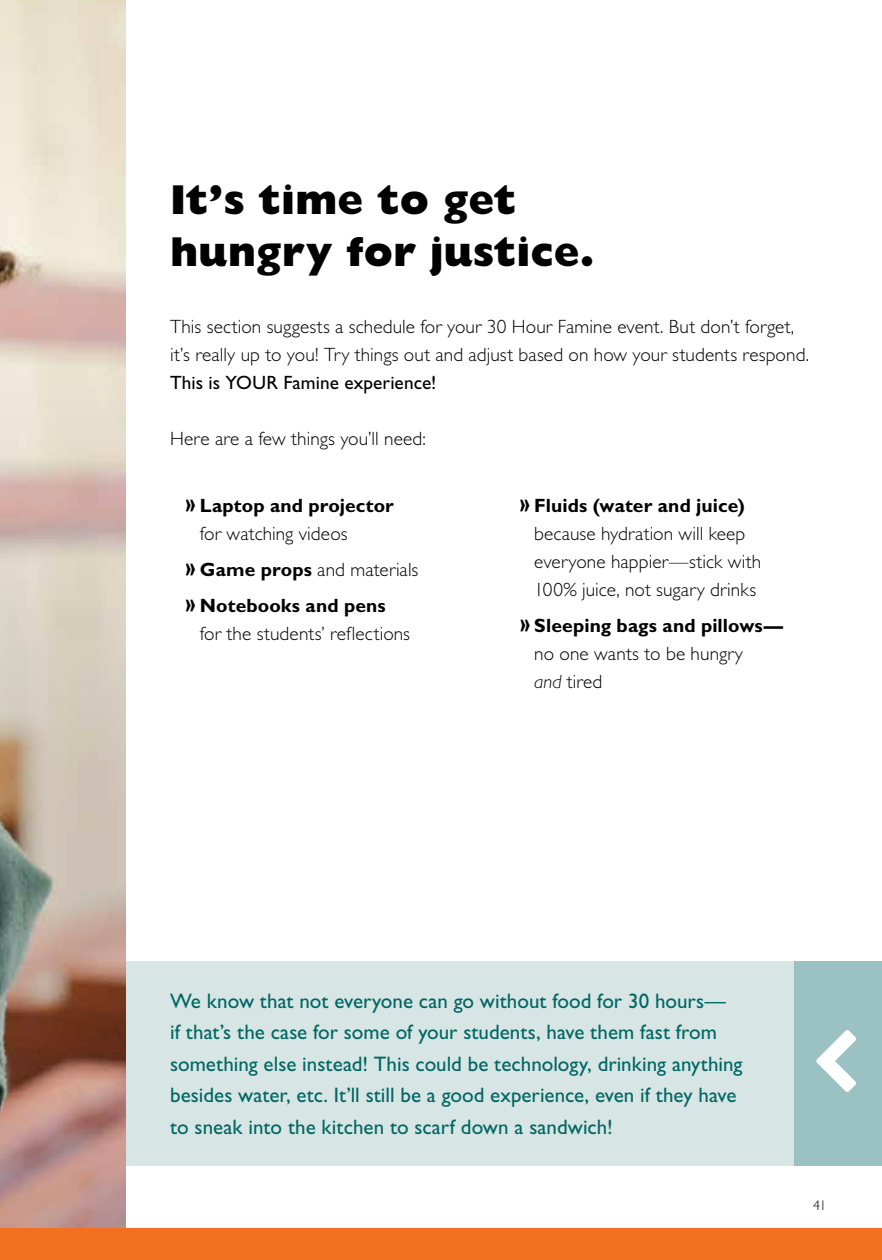
<style>
.page{position:relative;width:882px;height:1260px;background:#fff}
.page>*{position:absolute;margin:0;border:0;box-sizing:border-box;transform-origin:0 0}
.t1{font:800 42px/52.5px "Gill Sans Std";color:#000}
.t2{font:21px/31.5px "Gill Sans Std";color:#006662}
.t3{font:300 19.25px/28px "Gill Sans Std";letter-spacing:.005em;color:#000}
.t4{font:700 19.25px/28px "Gill Sans Std";letter-spacing:.005em;color:#000}
.t5{font:300 14px "Gill Sans Std";color:#000}
.s1{font-weight:400}
.s2{font-family:"Bernard";font-weight:400;font-stretch:condensed}
.s3{font-weight:300}
.s4{font-weight:700}
.s5{font-style:italic}
</style>
<div class="page">
<div style="left:126px;top:961px;width:756px;height:205px;background:#d7e6e5"></div>
<div style="left:795px;top:961px;width:87px;height:205px;background:#9ac2c2"></div>
<svg style="left:816px;top:1030px;width:40px;height:62px"></svg>
<svg style="left:0;top:72px;width:126px;height:1156px;background:#c9b5a7"></svg>
<div style="left:0;top:1228px;width:882px;height:32px;background:#f36f21"></div>
<h1 class="t1" style="left:170px;top:174px;width:426px">It’s time to get hungry for justice.</h1>
<p class="t3" style="left:170px;top:312px;width:641px">This section suggests a schedule for your 30 Hour Famine event. But don’t forget, it’s really up to you! Try things out and adjust based on how your students respond.<br><span class="s1">This is YOUR Famine experience!</span></p>
<p class="t3" style="left:170px;top:424px;width:257px">Here are a few things you’ll need:</p>
<p class="t4" style="left:200px;top:491px;width:196px;text-indent:-14px"><span class="s2">»</span> Laptop and projector <span class="s3">for watching videos</span></p>
<p class="t3" style="left:186px;top:556px;width:234px"><span class="s2">»</span> <span class="s4">Game props</span> and materials</p>
<p class="t3" style="left:200px;top:592px;width:212px;text-indent:-14px"><span class="s2">»</span> <span class="s4">Notebooks and pens </span>for the students’ reflections</p>
<p class="t3" style="left:534px;top:492px;width:229px;text-indent:-14px"><span class="s2">»</span> <span class="s4">Fluids (water and juice) </span>because hydration will keep everyone happier—stick with<br>100% juice, not sugary drinks</p>
<p class="t3" style="left:534px;top:612px;width:250px;text-indent:-14px"><span class="s2">»</span> <span class="s4">Sleeping bags and pillows— </span>no one wants to be hungry<br><span class="s5">and</span> tired</p>
<p class="t2" style="left:170px;top:985px;width:574px">We know that not everyone can go without food for 30 hours—<br>if that’s the case for some of your students, have them fast from something else instead! This could be technology, drinking anything besides water, etc. It’ll still be a good experience, even if they have to sneak into the kitchen to scarf down a sandwich!</p>
<p class="t5" style="left:813px;top:1197px;width:15px">41</p>
</div>
